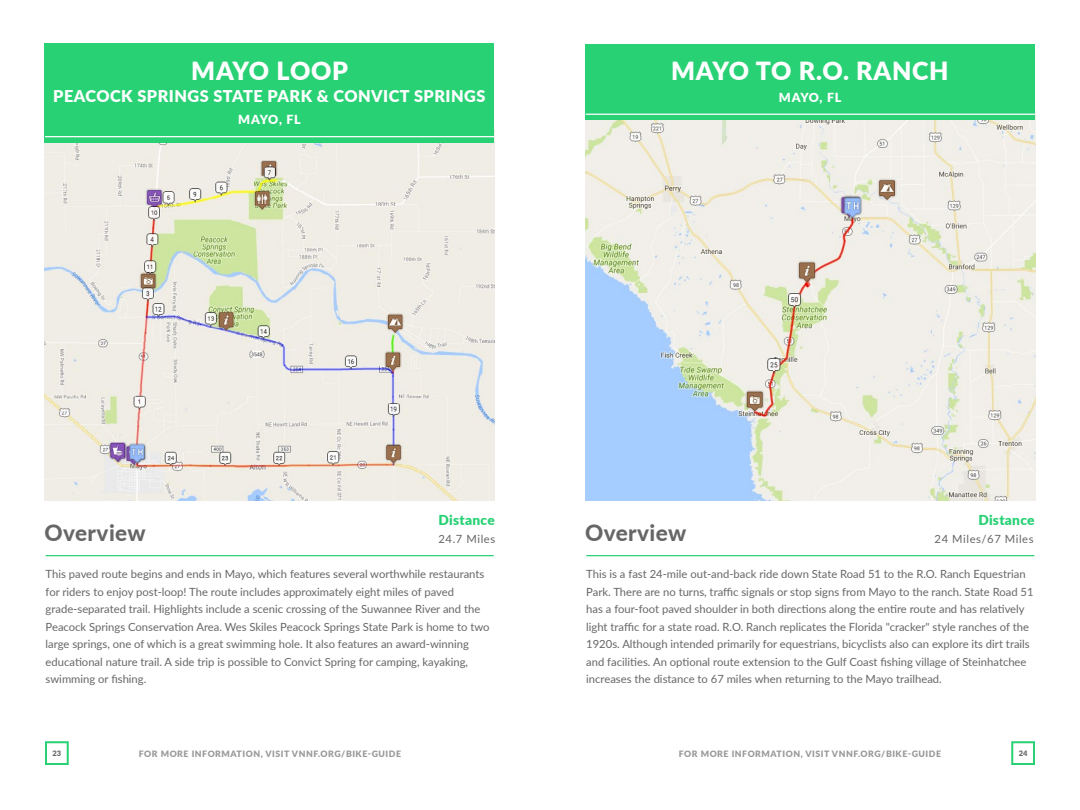
<style>
.page{position:relative;width:1080px;height:810px;background:#fff}
.page>*{position:absolute;margin:0;border:0;box-sizing:border-box;transform-origin:0 0}
.t1{font:900 25px "Lato";letter-spacing:.03em;color:#fff}
.t2{font:800 22.5px "Lato";letter-spacing:.02em;color:#666}
.t3{font:900 16.25px "Lato";letter-spacing:.03em;color:#fff}
.t4{font:900 13.75px "Lato";letter-spacing:.02em;color:#29d175}
.t5{font:900 12.5px "Lato";letter-spacing:.035em;color:#fff}
.t6{font:11.25px/17.5px "Lato";color:#666}
.t7{font:11.25px "Lato";letter-spacing:.05em;color:#666}
.t8{font:900 8.75px "Lato";letter-spacing:.06em;color:#999}
.t9{font:900 7.5px "Lato";color:#666}
</style>
<div class="page">
<div style="left:1011px;top:741px;width:24px;height:24px;border:2px solid #29d175"></div>
<div style="left:45px;top:741px;width:24px;height:24px;border:2px solid #29d175"></div>
<img style="left:585px;top:119px;width:450px;height:381px">
<hr style="left:586px;top:555px;width:448px;height:1px;background:#29d175">
<div style="left:585px;top:44px;width:450px;height:75px;background:#29d175"></div>
<hr style="left:586px;top:114px;width:450px;height:1px;background:#fff">
<img style="left:45px;top:130px;width:450px;height:370px">
<hr style="left:46px;top:555px;width:448px;height:1px;background:#29d175">
<div style="left:44px;top:44px;width:450px;height:99px;background:#29d175"></div>
<hr style="left:45px;top:136px;width:450px;height:1px;background:#fff">
<h1 class="t1" style="left:191px;top:52px;width:158px">MAYO LOOP</h1>
<h3 class="t3" style="left:53px;top:84px;width:434px">PEACOCK SPRINGS STATE PARK &amp; CONVICT SPRINGS</h3>
<p class="t5" style="left:238px;top:110px;width:64px">MAYO, FL</p>
<h1 class="t1" style="left:671px;top:52px;width:279px">MAYO TO R.O. RANCH</h1>
<p class="t5" style="left:779px;top:88px;width:64px">MAYO, FL</p>
<p class="t4" style="left:439px;top:510px;width:58px">Distance</p>
<h2 class="t2" style="left:44px;top:516px;width:103px">Overview</h2>
<p class="t6" style="left:46px;top:565px;width:445px">This paved route begins and ends in Mayo, which features several worthwhile restaurants for riders to enjoy post-loop! The route includes approximately eight miles of paved grade-separated trail. Highlights include a scenic crossing of the Suwannee River and the Peacock Springs Conservation Area. Wes Skiles Peacock Springs State Park is home to two large springs, one of which is a great swimming hole. It also features an award-winning educational nature trail. A side trip is possible to Convict Spring for camping, kayaking, swimming or fishing.</p>
<p class="t6" style="left:439px;top:530px;width:58px">24.7 Miles</p>
<p class="t4" style="left:978px;top:509px;width:58px">Distance</p>
<h2 class="t2" style="left:585px;top:516px;width:103px">Overview</h2>
<p class="t6" style="left:586px;top:565px;width:449px">This is a fast 24-mile out-and-back ride down State Road 51 to the R.O. Ranch Equestrian Park. There are no turns, traffic signals or stop signs from Mayo to the ranch. State Road 51 has a four-foot paved shoulder in both directions along the entire route and has relatively light traffic for a state road. R.O. Ranch replicates the Florida "cracker" style ranches of the 1920s. Although intended primarily for equestrians, bicyclists also can explore its dirt trails and facilities. An optional route extension to the Gulf Coast fishing village of Steinhatchee increases the distance to 67 miles when returning to the Mayo trailhead.</p>
<p class="t7" style="left:935px;top:530px;width:101px">24 Miles/67 Miles</p>
<p class="t9" style="left:53px;top:748px;width:10px">23</p>
<p class="t8" style="left:139px;top:747px;width:264px">FOR MORE INFORMATION, VISIT VNNF.ORG/BIKE-GUIDE</p>
<p class="t8" style="left:679px;top:747px;width:264px">FOR MORE INFORMATION, VISIT VNNF.ORG/BIKE-GUIDE</p>
<p class="t9" style="left:1019px;top:748px;width:10px">24</p>
</div>
